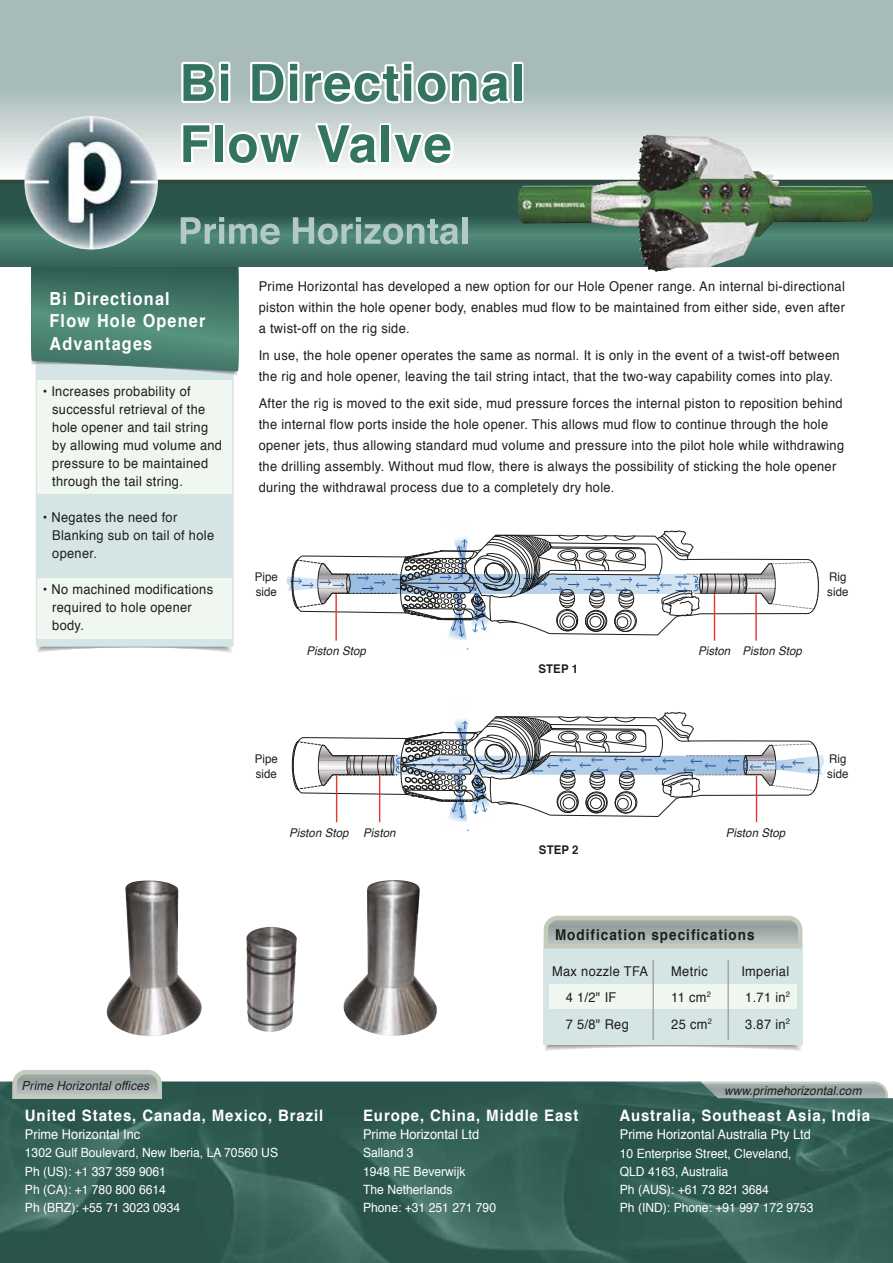
<style>
.page{position:relative;width:893px;height:1263px;background:#fff}
.page>*{position:absolute;margin:0;border:0;box-sizing:border-box;transform-origin:0 0}
.t1{font:700 51px/61.2px "Helvetica";letter-spacing:.025em;color:#337460}
.t2{font:700 18px/22.5px "Helvetica";letter-spacing:.075em;color:#fff;scale:.9 1}
.t3{font:700 15.75px "Helvetica";letter-spacing:.06em;color:#fff;scale:.95 1}
.t4{font:700 15px "Helvetica";letter-spacing:.075em;color:#1d1d1b;scale:.9 1}
.t5{font:13.5px/18px "Helvetica";letter-spacing:.025em;color:#1d1d1b;scale:.95 1}
.t6{font:13.5px "Helvetica";color:#fff;scale:.95 1}
.t7{font:12.75px/18.3px "Helvetica";color:#fff;scale:.95 1}
.t8{font:italic 12.45px "Helvetica";letter-spacing:.01em;color:#1d1d1b;scale:.95 1}
.t9{font:italic 12px "Helvetica";letter-spacing:.01em;color:#1d1d1b;scale:.95 1}
.t10{font:12px/15px "Helvetica";letter-spacing:.01em;color:#1d1d1b;scale:.95 1}
.t11{font:700 12px "Helvetica";letter-spacing:.01em;color:#1d1d1b;scale:.95 1}
</style>
<div class="page">
<div style="left:36px;top:376px;width:198px;height:271px;background:#d5e5e6"></div>
<svg style="left:31px;top:267px;width:207px;height:109px;background:#518375"></svg>
<div style="left:37px;top:380px;width:195px;height:113px;background:#eff7f0"></div>
<div style="left:37px;top:578px;width:195px;height:60px;background:#eff7f0"></div>
<svg style="left:0;top:176px;width:893px;height:4px"></svg>
<svg style="left:650px;top:172px;width:124px;height:4px"></svg>
<svg style="left:650px;top:168px;width:110px;height:4px"></svg>
<svg style="left:0;top:159px;width:893px;height:5px;fill:#eff2f2"></svg>
<div style="left:0;top:55px;width:893px;height:92px;background:#dfe4e4"></div>
<div style="left:0;top:39px;width:893px;height:95px;background:#d2dbda"></div>
<div style="left:0;top:34px;width:893px;height:95px;background:#ced7d6"></div>
<div style="left:0;top:29px;width:893px;height:96px;background:#cad4d3"></div>
<div style="left:0;top:24px;width:893px;height:97px;background:#c6d1d0"></div>
<div style="left:0;top:19px;width:893px;height:98px;background:#c2cecd"></div>
<div style="left:0;top:14px;width:893px;height:98px;background:#bdcbc9"></div>
<div style="left:0;top:9px;width:893px;height:99px;background:#b9c8c6"></div>
<div style="left:0;top:3px;width:893px;height:101px;background:#b5c5c3"></div>
<div style="left:0;top:0;width:893px;height:99px;background:#b0c2c0"></div>
<div style="left:0;top:0;width:893px;height:95px;background:#acbebc"></div>
<div style="left:0;top:0;width:893px;height:91px;background:#a7bbb9"></div>
<div style="left:0;top:216px;width:893px;height:51px;background:#35625b"></div>
<div style="left:0;top:216px;width:893px;height:48px;background:#38665e"></div>
<div style="left:0;top:215px;width:893px;height:46px;background:#3a6a60"></div>
<div style="left:0;top:215px;width:893px;height:43px;background:#3d6e63"></div>
<div style="left:0;top:215px;width:893px;height:38px;background:#417367"></div>
<div style="left:0;top:214px;width:893px;height:36px;background:#43776a"></div>
<svg style="left:0;top:214px;width:893px;height:33px"></svg>
<svg style="left:65px;top:244px;width:685px;height:2px"></svg>
<svg style="left:59px;top:241px;width:692px;height:2px"></svg>
<svg style="left:0;top:238px;width:893px;height:2px"></svg>
<svg style="left:0;top:235px;width:893px;height:2px"></svg>
<svg style="left:0;top:234px;width:893px;height:1px"></svg>
<svg style="left:0;top:216px;width:893px;height:1px"></svg>
<svg style="left:0;top:184px;width:893px;height:32px;background:#355e48"></svg>
<svg style="left:181px;top:217px;width:99px;height:27px"></svg>
<svg style="left:293px;top:217px;width:165px;height:27px"></svg>
<div style="left:462px;top:217px;width:5px;height:27px;background:#b3c9c5"></div>
<svg style="left:0;top:180px;width:893px;height:4px;background:#344e3d"></svg>
<svg style="left:181px;top:61px;width:50px;height:42px"></svg>
<svg style="left:250px;top:61px;width:262px;height:43px"></svg>
<div style="left:512px;top:62px;width:11px;height:41px;border:4px solid #fff"></div>
<svg style="left:179px;top:123px;width:35px;height:44px"></svg>
<div style="left:213px;top:123px;width:12px;height:41px;border:4px solid #fff"></div>
<svg style="left:224px;top:123px;width:81px;height:45px"></svg>
<svg style="left:311px;top:123px;width:69px;height:45px"></svg>
<div style="left:380px;top:123px;width:11px;height:41px;border:4px solid #fff"></div>
<svg style="left:388px;top:129px;width:68px;height:39px"></svg>
<img style="left:24px;top:116px;width:134px;height:133px;border-radius:67px">
<svg style="left:543px;top:915px;width:260px;height:136px;background:#cad7d6"></svg>
<div style="left:549px;top:984px;width:248px;height:25px;background:#eff7f0"></div>
<hr style="left:653px;top:960px;width:1px;height:80px;background:#878787">
<hr style="left:728px;top:960px;width:1px;height:80px;background:#878787">
<img style="left:246px;top:927px;width:51px;height:105px">
<img style="left:343px;top:880px;width:94px;height:156px">
<img style="left:106px;top:880px;width:96px;height:156px">
<img style="left:517px;top:134px;width:133px;height:111px">
<svg style="left:286px;top:530px;width:533px;height:119px"></svg>
<svg style="left:292px;top:711px;width:532px;height:120px"></svg>
<img style="left:0;top:1081px;width:893px;height:182px">
<svg style="left:10px;top:1070px;width:154px;height:31px;background:#a6b2ab"></svg>
<h1 class="t1" style="left:179px;top:53px;width:347px">Bi Directional<br>Flow Valve</h1>
<h2 class="t2" style="left:50px;top:287px;width:175px">Bi Directional<br>Flow Hole Opener<br>Advantages</h2>
<p class="t5" style="left:259px;top:276px;width:619px;line-height:21px;text-align:justify">Prime Horizontal has developed a new option for our Hole Opener range. An internal bi-directional piston within the hole opener body, enables mud flow to be maintained from either side, even after a twist-off on the rig side.</p>
<p class="t5" style="left:259px;top:345px;width:613px;line-height:21px">In use, the hole opener operates the same as normal. It is only in the event of a twist-off between the rig and hole opener, leaving the tail string intact, that the two-way capability comes into play.</p>
<p class="t5" style="left:259px;top:393px;width:618px;line-height:21px">After the rig is moved to the exit side, mud pressure forces the internal piston to reposition behind the internal flow ports inside the hole opener. This allows mud flow to continue through the hole opener jets, thus allowing standard mud volume and pressure into the pilot hole while withdrawing the drilling assembly. Without mud flow, there is always the possibility of sticking the hole opener during the withdrawal process due to a completely dry hole.</p>
<p class="t5" style="left:52px;top:382px;width:180px;text-indent:-9px">• Increases probability of successful retrieval of the hole opener and tail string by allowing mud volume and pressure to be maintained through the tail string.</p>
<p class="t5" style="left:52px;top:508px;width:172px;text-indent:-9px">• Negates the need for<br>Blanking sub on tail of hole opener.</p>
<p class="t5" style="left:52px;top:580px;width:171px;text-indent:-9px">• No machined modifications required to hole opener body.</p>
<p class="t10" style="left:255px;top:570px;width:26px">Pipe side</p>
<p class="t10" style="left:827px;top:570px;width:24px">Rig side</p>
<p class="t9" style="left:306px;top:641px;width:64px">Piston Stop</p>
<p class="t11" style="left:538px;top:659px;width:43px">STEP 1</p>
<p class="t9" style="left:698px;top:641px;width:111px">Piston Piston Stop</p>
<p class="t10" style="left:255px;top:751px;width:26px">Pipe side</p>
<p class="t10" style="left:827px;top:751px;width:24px">Rig side</p>
<p class="t9" style="left:289px;top:823px;width:113px">Piston Stop Piston</p>
<p class="t9" style="left:726px;top:823px;width:64px">Piston Stop</p>
<p class="t11" style="left:539px;top:840px;width:43px">STEP 2</p>
<p class="t4" style="left:555px;top:922px;width:223px">Modification specifications</p>
<p class="t8" style="left:22px;top:1076px;width:136px">Prime Horizontal offices</p>
<p class="t3" style="left:25px;top:1102px;width:316px">United States, Canada, Mexico, Brazil</p>
<p class="t6" style="left:25px;top:1124px;width:123px">Prime Horizontal Inc</p>
<p class="t7" style="left:25px;top:1144px;width:268px">1302 Gulf Boulevard, New Iberia, LA 70560 US<br>Ph (US): +1 337 359 9061<br>Ph (CA): +1 780 800 6614<br>Ph (BRZ): +55 71 3023 0934</p>
<p class="t5" style="left:552px;top:963px;width:102px">Max nozzle TFA</p>
<p class="t5" style="left:671px;top:963px;width:40px">Metric</p>
<p class="t5" style="left:741px;top:963px;width:52px">Imperial</p>
<p class="t5" style="left:671px;top:984px;width:44px;line-height:27px">11 cm<sup>2<br></sup>25 cm<sup>2</sup></p>
<p class="t5" style="left:745px;top:984px;width:49px;line-height:27px">1.71 in<sup>2<br></sup>3.87 in<sup>2</sup></p>
<p class="t5" style="left:566px;top:984px;width:68px;line-height:27px">4 1/2" IF<br>7 5/8" Reg</p>
<p class="t3" style="left:363px;top:1102px;width:228px">Europe, China, Middle East</p>
<p class="t6" style="left:363px;top:1124px;width:124px">Prime Horizontal Ltd</p>
<p class="t7" style="left:363px;top:1144px;width:142px">Salland 3<br>1948 RE Beverwijk<br>The Netherlands<br>Phone: +31 251 271 790</p>
<p class="t8" style="left:724px;top:1080px;width:146px">www.primehorizontal.com</p>
<p class="t3" style="left:619px;top:1103px;width:266px">Australia, Southeast Asia, India</p>
<p class="t6" style="left:620px;top:1124px;width:203px">Prime Horizontal Australia Pty Ltd</p>
<p class="t7" style="left:620px;top:1144px;width:205px">10 Enterprise Street, Cleveland,<br>QLD 4163, Australia<br>Ph (AUS): +61 73 821 3684<br>Ph (IND): Phone: +91 997 172 9753</p>
</div>
